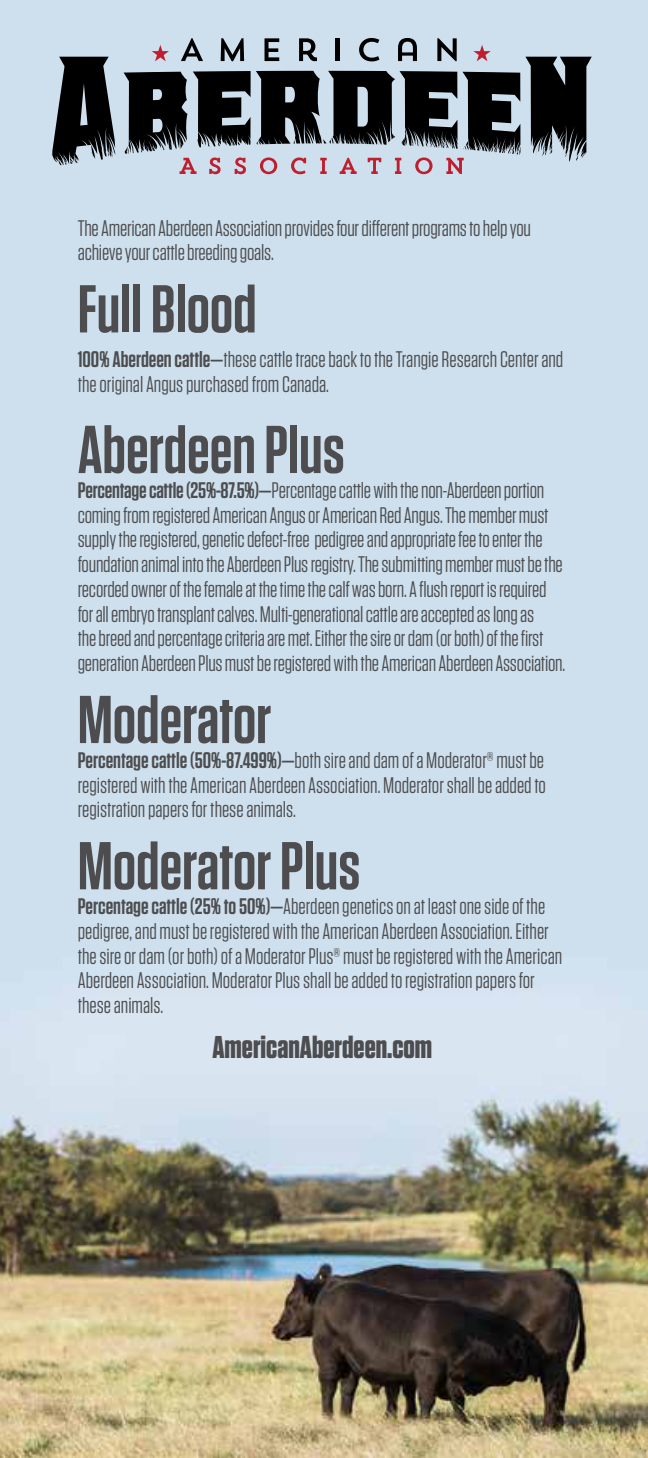
<style>
.page{position:relative;width:648px;height:1458px;background:#fff}
.page>*{position:absolute;margin:0;border:0;box-sizing:border-box;transform-origin:0 0}
.t1{font:600 67.5px "Tungsten";color:#4d4d4f}
.t2{font:700 31.5px "Tungsten";color:#4d4d4f}
.t3{font:22.5px/24.8px "Tungsten";letter-spacing:-.01em;color:#4d4d4f}
.s1{font-weight:600}
</style>
<div class="page">
<img style="left:0;top:0;width:648px;height:1458px">
<svg style="left:152px;top:45px;width:17px;height:12px"></svg>
<svg style="left:181px;top:38px;width:22px;height:19px"></svg>
<svg style="left:221px;top:38px;width:23px;height:19px"></svg>
<svg style="left:265px;top:38px;width:14px;height:19px"></svg>
<svg style="left:299px;top:38px;width:18px;height:19px"></svg>
<hr style="left:336px;top:38px;width:4px;height:23px;background:#000">
<svg style="left:359px;top:38px;width:20px;height:19px"></svg>
<svg style="left:398px;top:38px;width:19px;height:19px"></svg>
<svg style="left:437px;top:38px;width:20px;height:19px"></svg>
<svg style="left:473px;top:45px;width:18px;height:12px"></svg>
<svg style="left:52px;top:57px;width:540px;height:108px;background:#5e666c"></svg>
<svg style="left:180px;top:158px;width:17px;height:16px"></svg>
<svg style="left:209px;top:157px;width:12px;height:17px"></svg>
<svg style="left:235px;top:157px;width:11px;height:17px"></svg>
<svg style="left:260px;top:157px;width:17px;height:17px"></svg>
<svg style="left:291px;top:157px;width:15px;height:17px"></svg>
<svg style="left:320px;top:158px;width:7px;height:16px"></svg>
<svg style="left:340px;top:158px;width:17px;height:16px"></svg>
<svg style="left:368px;top:158px;width:13px;height:16px"></svg>
<svg style="left:395px;top:158px;width:6px;height:16px"></svg>
<svg style="left:415px;top:157px;width:18px;height:17px"></svg>
<svg style="left:446px;top:158px;width:18px;height:16px"></svg>
<p class="t3" style="left:78px;top:217px;width:455px">The American Aberdeen Association provides four different programs to help you achieve your cattle breeding goals.</p>
<h1 class="t1" style="left:78px;top:278px;width:180px">Full Blood</h1>
<p class="t3" style="left:78px;top:348px;width:487px"><span class="s1">100% Aberdeen cattle—</span>these cattle trace back to the Trangie Research Center and the original Angus purchased from Canada.</p>
<h1 class="t1" style="left:78px;top:419px;width:269px">Aberdeen Plus</h1>
<p class="t3" style="left:78px;top:479px;width:489px"><span class="s1">Percentage cattle (25%-87.5%)—</span>Percentage cattle with the non-Aberdeen portion coming from registered American Angus or American Red Angus. The member must supply the registered, genetic defect-free pedigree and appropriate fee to enter the foundation animal into the Aberdeen Plus registry. The submitting member must be the recorded owner of the female at the time the calf was born. A flush report is required for all embryo transplant calves. Multi-generational cattle are accepted as long as<br>the breed and percentage criteria are met. Either the sire or dam (or both) of the first generation Aberdeen Plus must be registered with the American Aberdeen Association.</p>
<h1 class="t1" style="left:78px;top:689px;width:195px">Moderator</h1>
<p class="t3" style="left:78px;top:749px;width:470px;text-align:justify"><span class="s1">Percentage cattle (50%-87.499%)—</span>both sire and dam of a Moderator® must be registered with the American Aberdeen Association. Moderator shall be added to registration papers for these animals.</p>
<h1 class="t1" style="left:78px;top:835px;width:284px">Moderator Plus</h1>
<p class="t3" style="left:78px;top:895px;width:486px"><span class="s1">Percentage cattle (25% to 50%)—</span>Aberdeen genetics on at least one side of the pedigree, and must be registered with the American Aberdeen Association. Either the sire or dam (or both) of a Moderator Plus® must be registered with the American Aberdeen Association. Moderator Plus shall be added to registration papers for these animals.</p>
<h2 class="t2" style="left:212px;top:1033px;width:221px">AmericanAberdeen.com</h2>
</div>
